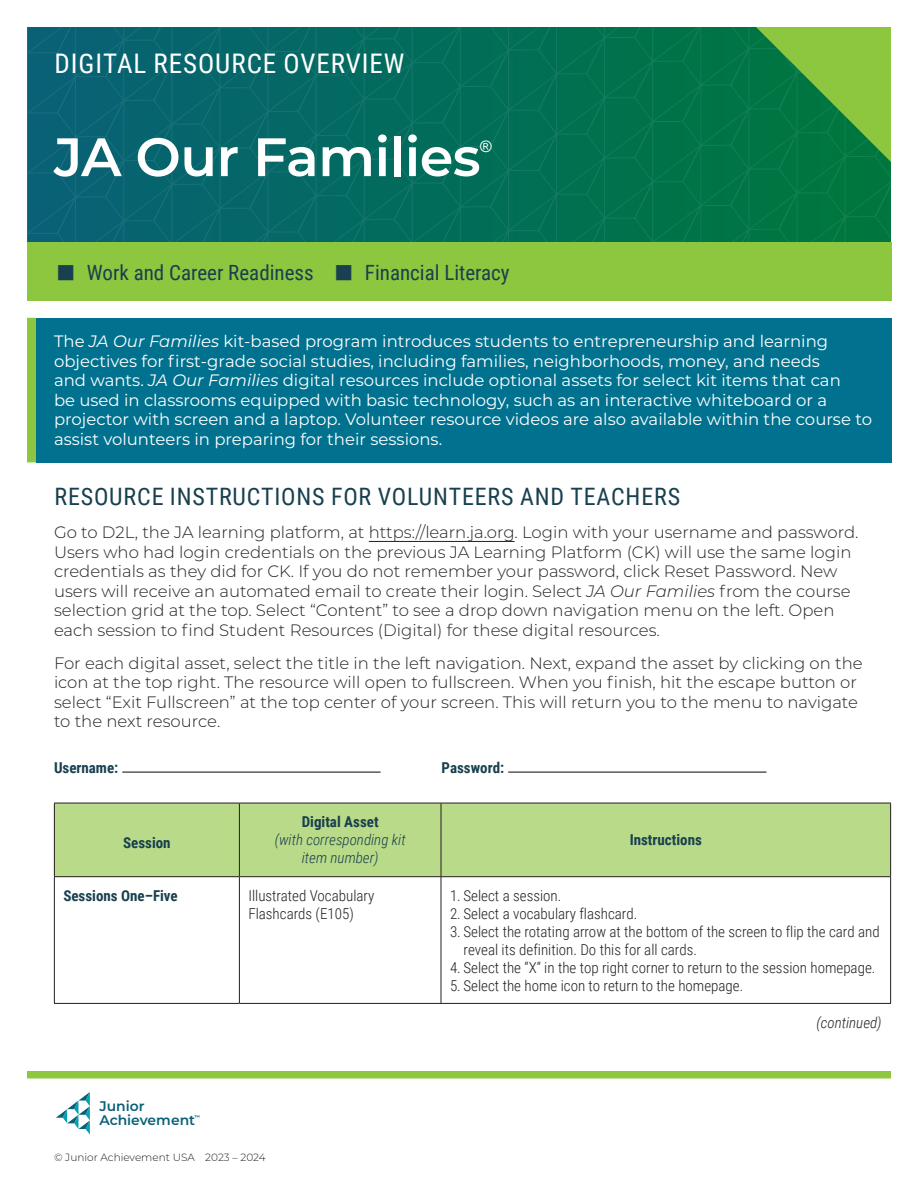
<style>
.page{position:relative;width:918px;height:1188px;background:#fff}
.page>*{position:absolute;margin:0;border:0;box-sizing:border-box;transform-origin:0 0}
.t1{font:600 54px "Montserrat";letter-spacing:-.01em;color:#fff}
.t2{font:27px "Roboto Condensed";letter-spacing:.035em;color:#fff}
.t3{font:24px "Roboto Condensed";letter-spacing:.035em;color:#18404e}
.H3_pillar_shading{font:21px "Roboto Condensed";color:#18404e}
.Body{font:300 16.5px/19.5px "Montserrat";color:#231f20}
.body_callout{font:16.5px/19.5px "Montserrat";color:#fff}
.t4{font:15.75px "Arial";color:#fff}
.table_body{font:300 15px/18px "Roboto Condensed";color:#231f20}
.table_col_head_fl_left{font:700 15px "Roboto Condensed";color:#18404e}
.table_col_head{font:italic 300 15px/18px "Roboto Condensed";color:#18404e;text-align:center}
.table_col_head-2{font:700 15px "Roboto Condensed";color:#18404e}
.table_continued{font:italic 300 15px "Roboto Condensed";color:#231f20}
.t5{font:600 13.95px/14px "Montserrat";color:#096077}
.t6{font:300 10.5px "Montserrat";color:#231f20}
.t7{font:600 5.4px "Montserrat";color:#096077}
.s1{font-family:"Montserrat";font-size:39px}
.s2{font-style:italic}
</style>
<div class="page">
<svg style="left:56px;top:1092px;width:34px;height:43px"></svg>
<svg style="left:27px;top:27px;width:864px;height:215px;background:#0a7159"></svg>
<div style="left:27px;top:242px;width:864px;height:58px;background:#8dc63f"></div>
<div style="left:36px;top:318px;width:855px;height:144px;background:#00728f"></div>
<div style="left:27px;top:318px;width:9px;height:144px;background:#8dc63f"></div>
<hr style="left:369px;top:541px;width:146px;height:1px;background:#231f20">
<hr style="left:122px;top:772px;width:259px;height:1px;background:#231f20">
<hr style="left:508px;top:772px;width:258px;height:1px;background:#231f20">
<div style="left:54px;top:803px;width:185px;height:74px;background:#b9da89"></div>
<div style="left:240px;top:804px;width:650px;height:72px;background:#b9da89"></div>
<hr style="left:239px;top:803px;width:202px;height:1px;background:#231f20">
<hr style="left:239px;top:803px;width:1px;height:73px;background:#231f20">
<hr style="left:441px;top:803px;width:450px;height:1px;background:#231f20">
<hr style="left:441px;top:803px;width:1px;height:73px;background:#231f20">
<hr style="left:890px;top:803px;width:1px;height:73px;background:#231f20">
<hr style="left:239px;top:876px;width:202px;height:1px;background:#231f20">
<hr style="left:441px;top:876px;width:450px;height:1px;background:#231f20">
<hr style="left:54px;top:1003px;width:185px;height:1px;background:#231f20">
<hr style="left:239px;top:1003px;width:202px;height:1px;background:#231f20">
<hr style="left:441px;top:1003px;width:450px;height:1px;background:#231f20">
<hr style="left:54px;top:877px;width:1px;height:126px;background:#231f20">
<hr style="left:239px;top:877px;width:1px;height:126px;background:#231f20">
<hr style="left:441px;top:877px;width:1px;height:126px;background:#231f20">
<hr style="left:890px;top:877px;width:1px;height:126px;background:#231f20">
<hr style="left:54px;top:803px;width:185px;height:1px;background:#231f20">
<hr style="left:54px;top:803px;width:1px;height:73px;background:#231f20">
<hr style="left:54px;top:876px;width:185px;height:1px;background:#231f20">
<div style="left:27px;top:1071px;width:864px;height:7px;background:#8dc63f"></div>
<h1 class="t2" style="left:54px;top:45px;width:352px">DIGITAL RESOURCE OVERVIEW</h1>
<h2 class="t1" style="left:54px;top:119px;width:428px">JA Our Families</h2>
<h2 class="t4" style="left:480px;top:136px;width:13px">®</h2>
<p class="H3_pillar_shading" style="left:54px;top:258px;width:457px"><span class="s1">■</span> Work and Career Readiness <span class="s1">■</span> Financial Literacy</p>
<p class="body_callout" style="left:54px;top:331px;width:820px">The <span class="s2">JA Our Families</span> kit-based program introduces students to entrepreneurship and learning objectives for first-grade social studies, including families, neighborhoods, money, and needs<br>and wants. <span class="s2">JA Our Families</span> digital resources include optional assets for select kit items that can<br>be used in classrooms equipped with basic technology, such as an interactive whiteboard or a projector with screen and a laptop. Volunteer resource videos are also available within the course to assist volunteers in preparing for their sessions.</p>
<h3 class="t3" style="left:54px;top:480px;width:627px">RESOURCE INSTRUCTIONS FOR VOLUNTEERS AND TEACHERS</h3>
<p class="Body" style="left:54px;top:522px;width:806px">Go to D2L, the JA learning platform, at https://learn.ja.org. Login with your username and password.<br>Users who had login credentials on the previous JA Learning Platform (CK) will use the same login credentials as they did for CK. If you do not remember your password, click Reset Password. New users will receive an automated email to create their login. Select <span class="s2">JA Our Families</span> from the course selection grid at the top. Select “Content” to see a drop down navigation menu on the left. Open each session to find Student Resources (Digital) for these digital resources.</p>
<p class="Body" style="left:54px;top:653px;width:810px">For each digital asset, select the title in the left navigation. Next, expand the asset by clicking on the icon at the top right. The resource will open to fullscreen. When you finish, hit the escape button or select “Exit Fullscreen” at the top center of your screen. This will return you to the menu to navigate to the next resource.</p>
<p class="table_col_head_fl_left" style="left:54px;top:757px;width:66px">Username:</p>
<p class="table_col_head_fl_left" style="left:442px;top:757px;width:64px">Password:</p>
<p class="table_col_head-2" style="left:123px;top:832px;width:49px">Session</p>
<p class="table_col_head-2" style="left:302px;top:811px;width:78px">Digital Asset</p>
<p class="table_col_head" style="left:275px;top:830px;width:132px">(with corresponding kit item number)</p>
<p class="table_col_head-2" style="left:630px;top:829px;width:74px">Instructions</p>
<p class="table_col_head_fl_left" style="left:63px;top:886px;width:116px">Sessions One–Five</p>
<p class="table_body" style="left:248px;top:887px;width:127px">Illustrated Vocabulary<br>Flashcards (E105)</p>
<p class="table_body" style="left:450px;top:887px;width:113px">1. Select a session.</p>
<p class="table_body" style="left:450px;top:905px;width:189px">2. Select a vocabulary flashcard.</p>
<p class="table_body" style="left:464px;top:923px;width:418px;text-indent:-14px">3. Select the rotating arrow at the bottom of the screen to flip the card and reveal its definition. Do this for all cards.</p>
<p class="table_body" style="left:450px;top:959px;width:427px">4. Select the “X” in the top right corner to return to the session homepage.</p>
<p class="table_body" style="left:450px;top:977px;width:295px">5. Select the home icon to return to the homepage.</p>
<p class="table_continued" style="left:816px;top:1012px;width:67px">(continued)</p>
<p class="t5" style="left:99px;top:1099px;width:97px">Junior<br>Achievement</p>
<p class="t7" style="left:194px;top:1113px;width:7px">™</p>
<p class="t6" style="left:54px;top:1150px;width:213px">© Junior Achievement USA 2023 – 2024</p>
</div>
